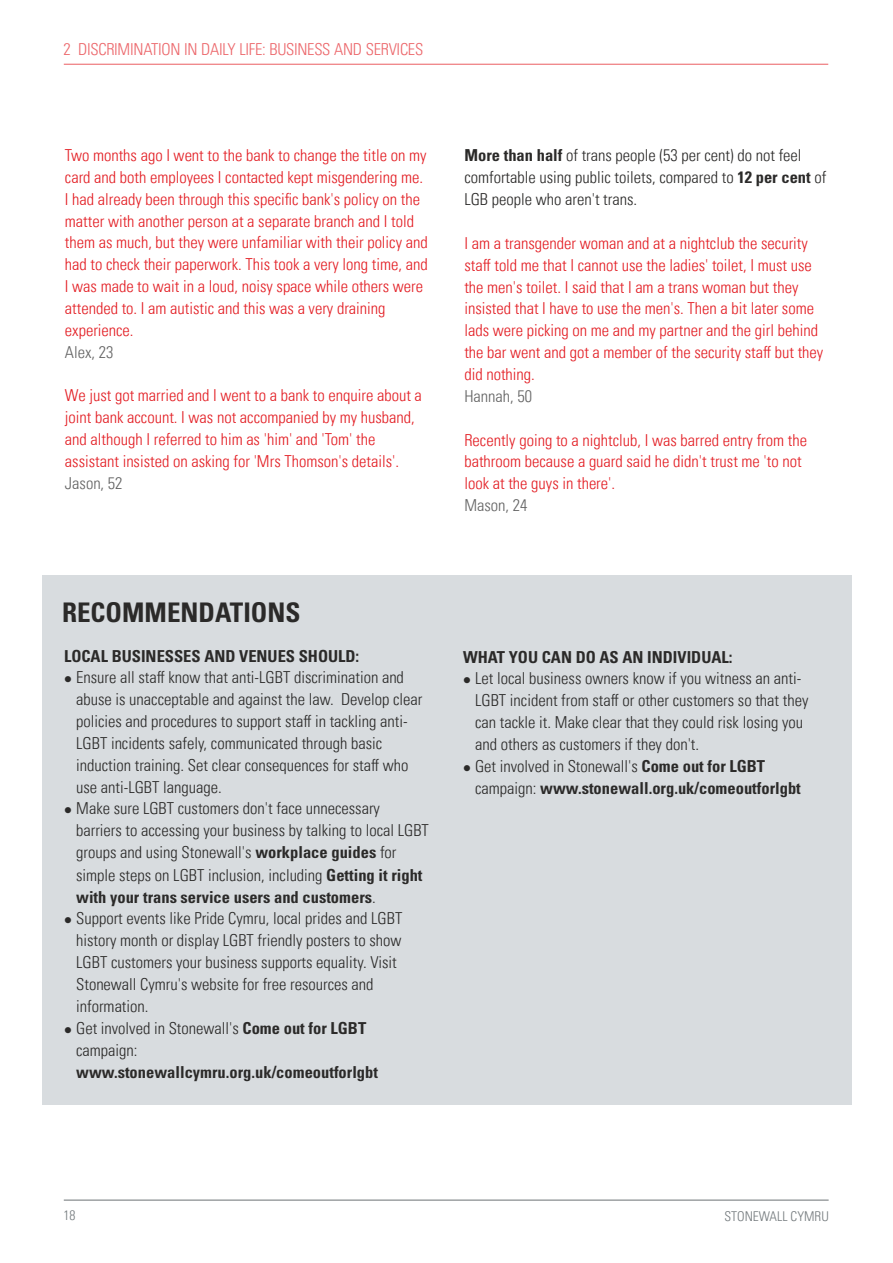
<style>
.page{position:relative;width:893px;height:1263px;background:#fff}
.page>*{position:absolute;margin:0;border:0;box-sizing:border-box;transform-origin:0 0}
.t1{font:700 condensed 27px "Univers LT Pro";color:#2b2a29}
.t2{font:300 condensed 16.5px/21.9px "Univers LT Pro";color:#2b2a29}
.t3{font:300 condensed 16.5px/21.9px "Univers LT Pro";color:#e31e24}
.t4{font:700 condensed 16.5px/22px "Univers LT Pro";color:#2b2a29}
.t5{font:300 condensed 16.5px "Univers LT Pro";letter-spacing:-.02em;color:#ec676b}
.t6{font:300 condensed 16.5px "Univers LT Pro";color:#636363}
.t7{font:300 condensed 13.5px "Univers LT Pro";color:#747a7d}
.s1{font-weight:700}
.s2{font-weight:300}
</style>
<div class="page">
<hr style="left:64px;top:1199px;width:765px;height:1px;background:#747a7d">
<hr style="left:64px;top:64px;width:764px;height:1px;background:#ec676b">
<div style="left:42px;top:575px;width:810px;height:529px;background:#d8dcdf"></div>
<p class="t5" style="left:64px;top:43px;width:361px">2 DISCRIMINATION IN DAILY LIFE: BUSINESS AND SERVICES</p>
<p class="t3" style="left:65px;top:146px;width:364px">Two months ago I went to the bank to change the title on my card and both employees I contacted kept misgendering me.<br>I had already been through this specific bank's policy on the matter with another person at a separate branch and I told them as much, but they were unfamiliar with their policy and had to check their paperwork. This took a very long time, and I was made to wait in a loud, noisy space while others were attended to. I am autistic and this was a very draining experience.</p>
<p class="t6" style="left:65px;top:346px;width:50px">Alex, 23</p>
<p class="t3" style="left:65px;top:387px;width:358px">We just got married and I went to a bank to enquire about a joint bank account. I was not accompanied by my husband, and although I referred to him as 'him' and 'Tom' the assistant insisted on asking for 'Mrs Thomson's details'.</p>
<p class="t6" style="left:65px;top:477px;width:59px">Jason, 52</p>
<p class="t2" style="left:464px;top:147px;width:363px"><span class="s1">More than half</span> of trans people (53 per cent) do not feel comfortable using public toilets, compared to <span class="s1">12 per cent</span> of<br>LGB people who aren't trans.</p>
<p class="t3" style="left:464px;top:234px;width:360px">I am a transgender woman and at a nightclub the security staff told me that I cannot use the ladies' toilet, I must use the men's toilet. I said that I am a trans woman but they insisted that I have to use the men's. Then a bit later some lads were picking on me and my partner and the girl behind the bar went and got a member of the security staff but they did nothing.</p>
<p class="t6" style="left:464px;top:390px;width:69px">Hannah, 50</p>
<p class="t3" style="left:464px;top:431px;width:344px">Recently going to a nightclub, I was barred entry from the bathroom because a guard said he didn't trust me 'to not look at the guys in there'.</p>
<p class="t6" style="left:464px;top:499px;width:65px">Mason, 24</p>
<h1 class="t1" style="left:62px;top:602px;width:240px">RECOMMENDATIONS</h1>
<p class="t4" style="left:64px;top:647px;width:297px">LOCAL BUSINESSES AND VENUES SHOULD:</p>
<p class="t2" style="left:76px;top:669px;width:348px;text-indent:-12px">● Ensure all staff know that anti-LGBT discrimination and abuse is unacceptable and against the law. Develop clear policies and procedures to support staff in tackling anti-LGBT incidents safely, communicated through basic induction training. Set clear consequences for staff who use anti-LGBT language.</p>
<p class="t2" style="left:76px;top:800px;width:354px;text-indent:-12px">● Make sure LGBT customers don't face unnecessary barriers to accessing your business by talking to local LGBT groups and using Stonewall's <span class="s1">workplace guides</span> for simple steps on LGBT inclusion, including <span class="s1">Getting it right with your trans service users and customers</span>.</p>
<p class="t2" style="left:76px;top:910px;width:328px;text-indent:-12px">● Support events like Pride Cymru, local prides and LGBT history month or display LGBT friendly posters to show LGBT customers your business supports equality. Visit Stonewall Cymru's website for free resources and information.</p>
<p class="t2" style="left:76px;top:1019px;width:292px;text-indent:-12px">● Get involved in Stonewall's <span class="s1">Come out for LGBT </span>campaign:</p>
<p class="t4" style="left:76px;top:1063px;width:303px">www.stonewallcymru.org.uk/comeoutforlgbt</p>
<p class="t4" style="left:463px;top:648px;width:271px">WHAT YOU CAN DO AS AN INDIVIDUAL:</p>
<p class="t2" style="left:475px;top:670px;width:335px;text-indent:-12px">● Let local business owners know if you witness an anti-LGBT incident from staff or other customers so that they can tackle it. Make clear that they could risk losing you and others as customers if they don't.</p>
<p class="t4" style="left:475px;top:757px;width:327px;text-indent:-12px">● <span class="s2">Get involved in Stonewall's</span> Come out for LGBT <span class="s2">campaign:</span> www.stonewall.org.uk/comeoutforlgbt</p>
<p class="t7" style="left:63px;top:1211px;width:13px">18</p>
<p class="t7" style="left:724px;top:1211px;width:106px">STONEWALL CYMRU</p>
</div>
